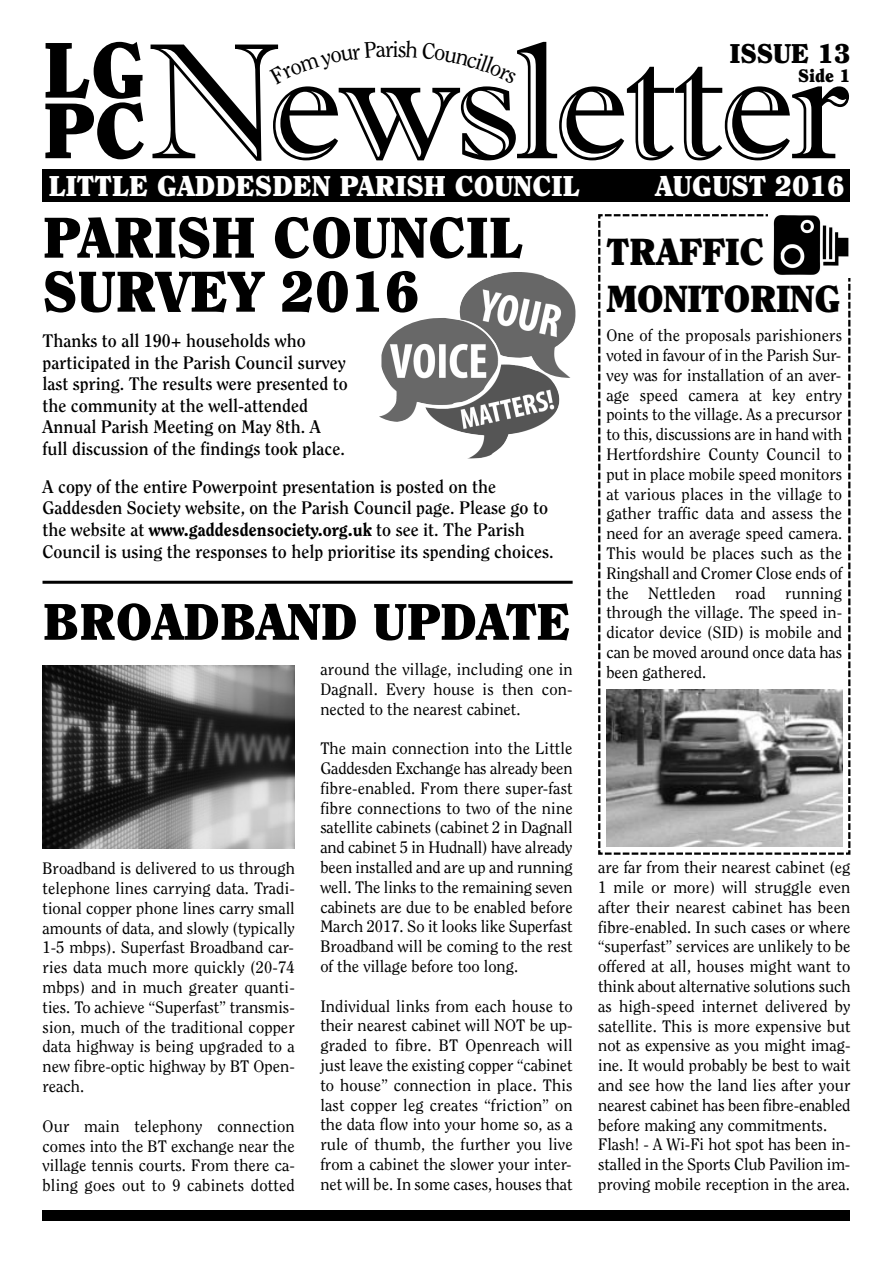
<style>
.page{position:relative;width:893px;height:1263px;background:#fff}
.page>*{position:absolute;margin:0;border:0;box-sizing:border-box;transform-origin:0 0}
.t1{font:165px "Imprint MT Shadow";letter-spacing:-.03em;color:#000}
.t2{font:900 78px/60.6px "Clearface";color:#000}
.t3{font:900 57px/54px "Clearface";color:#000}
.t4{font:900 51px "Clearface";letter-spacing:-.005em;color:#000}
.t5{font:900 37.5px/46.2px "Clearface";letter-spacing:-.02em;color:#000}
.t6{font:900 28.5px "Clearface";color:#fff}
.t7{font:900 27px "Clearface";color:#000}
.t8{font:22.35px "Clearface";color:#000}
.t9{font:700 18px/21.6px "Clearface";color:#000}
.t10{font:900 18px "Clearface";color:#000}
.t11{font:16.5px/19.8px "Clearface";color:#000;text-align:justify}
.s1{font-weight:800}
</style>
<div class="page">
<svg style="left:598px;top:214px;width:253px;height:641px"></svg>
<div style="left:43px;top:1210px;width:807px;height:10px;background:#000"></div>
<hr style="left:43px;top:581px;width:530px;height:3px;background:#000">
<img style="left:769px;top:214px;width:81px;height:64px">
<img style="left:460px;top:272px;width:115px;height:106px">
<img style="left:438px;top:364px;width:121px;height:95px">
<img style="left:379px;top:318px;width:120px;height:104px">
<div style="left:43px;top:169px;width:807px;height:33px;background:#000"></div>
<img style="left:606px;top:689px;width:236px;height:157px">
<img style="left:43px;top:666px;width:252px;height:182px">
<h3 class="t8" style="left:393px;top:40px;width:8px">i</h3>
<h2 class="t2" style="left:43px;top:44px;width:106px">LG<br>PC</h2>
<h3 class="t7" style="left:730px;top:43px;width:122px">ISSUE 13</h3>
<h1 class="t1" style="left:149px;top:5px;width:703px">Newsletter</h1>
<p class="t10" style="left:798px;top:68px;width:54px">Side 1</p>
<h3 class="t6" style="left:49px;top:174px;width:533px">LITTLE GADDESDEN PARISH COUNCIL</h3>
<h3 class="t6" style="left:655px;top:174px;width:191px">AUGUST 2016</h3>
<h3 class="t3" style="left:43px;top:214px;width:482px">PARISH COUNCIL<br>SURVEY 2016</h3>
<p class="t9" style="left:43px;top:331px;width:307px">Thanks to all 190+ households who participated in the Parish Council survey last spring. The results were presented to the community at the well-attended Annual Parish Meeting on May 8th. A full discussion of the findings took place.</p>
<p class="t9" style="left:43px;top:477px;width:513px">A copy of the entire Powerpoint presentation is posted on the Gaddesden Society website, on the Parish Council page. Please go to the website at <span class="s1">www.gaddesdensociety.org.uk</span> to see it. The Parish Council is using the responses to help prioritise its spending choices.</p>
<h3 class="t4" style="left:43px;top:601px;width:530px">BROADBAND UPDATE</h3>
<p class="t11" style="left:43px;top:860px;width:254px">Broadband is delivered to us through telephone lines carrying data. Tradi&shy;tional copper phone lines carry small amounts of data, and slowly (typically 1-5 mbps). Superfast Broadband car&shy;ries data much more quickly (20-74 mbps) and in much greater quanti&shy;ties. To achieve “Superfast” transmis&shy;sion, much of the traditional copper data highway is being upgraded to a new fibre-optic highway by BT Open&shy;reach.</p>
<p class="t11" style="left:43px;top:1117px;width:254px">Our main telephony connection comes into the BT exchange near the village tennis courts. From there ca&shy;bling goes out to 9 cabinets dotted</p>
<p class="t11" style="left:320px;top:660px;width:254px">around the village, including one in Dagnall. Every house is then con&shy;nected to the nearest cabinet.</p>
<p class="t11" style="left:320px;top:739px;width:254px">The main connection into the Little Gaddesden Exchange has already been fibre-enabled. From there super-fast fibre connections to two of the nine satellite cabinets (cabinet 2 in Dagnall and cabinet 5 in Hudnall) have already been installed and are up and running well. The links to the remaining seven cabinets are due to be enabled before March 2017. So it looks like Superfast Broadband will be coming to the rest of the village before too long.</p>
<p class="t11" style="left:320px;top:997px;width:254px">Individual links from each house to their nearest cabinet will NOT be up&shy;graded to fibre. BT Openreach will just leave the existing copper “cabinet to house” connection in place. This last copper leg creates “friction” on the data flow into your home so, as a rule of thumb, the further you live from a cabinet the slower your inter&shy;net will be. In some cases, houses that</p>
<h3 class="t5" style="left:606px;top:231px;width:236px">TRAFFIC<br>MONITORING</h3>
<p class="t11" style="left:606px;top:327px;width:237px">One of the proposals parishioners voted in favour of in the Parish Sur&shy;vey was for installation of an aver&shy;age speed camera at key entry points to the village. As a precursor to this, discussions are in hand with Hertfordshire County Council to put in place mobile speed monitors at various places in the village to gather traffic data and assess the need for an average speed camera.<br>This would be places such as the Ringshall and Cromer Close ends of the Nettleden road running through the village. The speed in&shy;dicator device (SID) is mobile and can be moved around once data has been gathered.</p>
<p class="t11" style="left:598px;top:858px;width:254px;text-align:left">are far from their nearest cabinet (eg 1 mile or more) will struggle even after their nearest cabinet has been fibre-enabled. In such cases or where “superfast” services are unlikely to be offered at all, houses might want to think about alternative solutions such as high-speed internet delivered by satellite. This is more expensive but not as expensive as you might imag&shy;ine. It would probably be best to wait and see how the land lies after your nearest cabinet has been fibre-enabled before making any commitments.<br>Flash! - A Wi-Fi hot spot has been in&shy;stalled in the Sports Club Pavilion im&shy;proving mobile reception in the area.</p>
</div>
